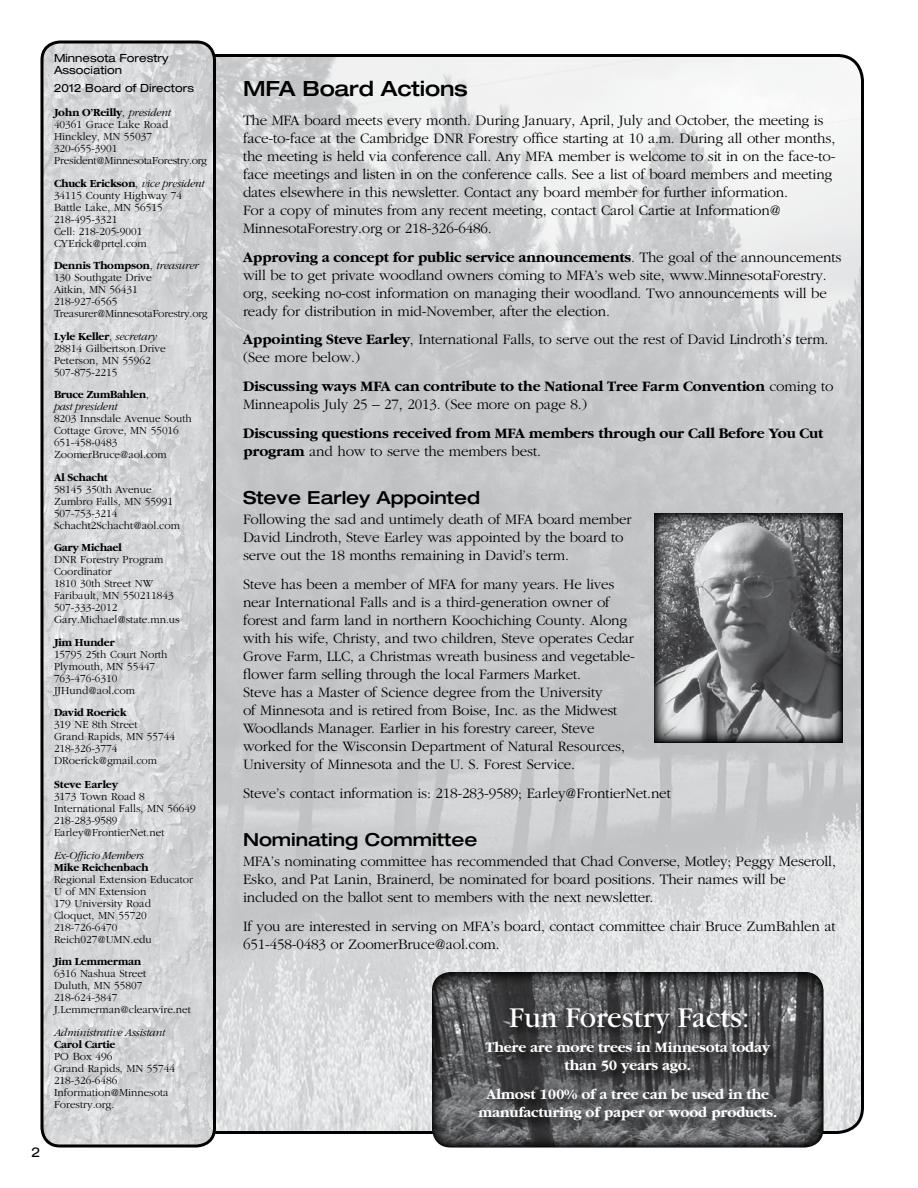
<style>
.page{position:relative;width:918px;height:1188px;background:#fff}
.page>*{position:absolute;margin:0;border:0;box-sizing:border-box;transform-origin:0 0}
.t1{font:30px "Garamond";color:#fff}
.t2{font:500 expanded 21px "Helvetica Neue LT Std";letter-spacing:-.01em;color:#000}
.t3{font:500 expanded 18px "Helvetica Neue LT Std";color:#000}
.t4{font:300 15px/18px "Garamond";letter-spacing:-.01em;color:#000}
.t5{font:700 15px/18px "Garamond";letter-spacing:-.01em;color:#000}
.t6{font:700 15px/18px "Garamond";letter-spacing:-.01em;color:#fff;text-align:center}
.t7{font:expanded 13.5px "Helvetica Neue LT Std";color:#000}
.t8{font:300 11.25px/12px "Garamond";color:#000}
.t9{font:700 11.25px/12px "Garamond";letter-spacing:-.02em;color:#000}
.t10{font:expanded 11.25px/12px "Helvetica Neue LT Std";color:#000}
.t11{font:italic 300 11.25px "Garamond";letter-spacing:-.02em;color:#000}
.t12{font:700 11.25px "Garamond";color:#000}
.s1{font-weight:700}
.s2{font-style:italic}
.s3{font-weight:300}
.s4{font-weight:300;font-style:italic}
</style>
<div class="page">
<img style="left:216px;top:56px;width:646px;height:1074px">
<img style="left:42px;top:44px;width:170px;height:1100px">
<div style="left:41px;top:40px;width:175px;height:1108px;border:3px solid #000;border-radius:18px"></div>
<img style="left:432px;top:972px;width:392px;height:176px">
<svg style="left:477px;top:1006px;width:312px;height:127px;background:#4e4f51"></svg>
<img style="left:654px;top:513px;width:189px;height:229px">
<p class="t10" style="left:54px;top:52px;width:116px">Minnesota Forestry<br>Association</p>
<p class="t10" style="left:54px;top:82px;width:142px">2012 Board of Directors</p>
<p class="t8" style="left:54px;top:107px;width:155px"><span class="s1">John O’Reilly</span>, <span class="s2">president<br></span>40361 Grace Lake Road<br>Hinckley, MN 55037<br>320-655-3901<br>President@MinnesotaForestry.org</p>
<p class="t8" style="left:54px;top:177px;width:152px"><span class="s1">Chuck Erickson</span>, <span class="s2">vice president<br></span>34115 County Highway 74<br>Battle Lake, MN 56515<br>218-495-3321<br>Cell: 218-205-9001<br>CYErick@prtel.com</p>
<p class="t8" style="left:54px;top:260px;width:155px"><span class="s1">Dennis Thompson</span>, <span class="s2">treasurer<br></span>130 Southgate Drive<br>Aitkin, MN 56431<br>218-927-6565<br>Treasurer@MinnesotaForestry.org</p>
<p class="t8" style="left:54px;top:330px;width:113px"><span class="s1">Lyle Keller</span>, <span class="s2">secretary<br></span>28814 Gilbertson Drive<br>Peterson, MN 55962<br>507-875-2215</p>
<p class="t9" style="left:54px;top:389px;width:96px">Bruce ZumBahlen<span class="s3">, </span><span class="s4">past president</span></p>
<p class="t8" style="left:54px;top:413px;width:139px">8203 Innsdale Avenue South<br>Cottage Grove, MN 55016<br>651-458-0483<br>ZoomerBruce@aol.com</p>
<p class="t9" style="left:54px;top:471px;width:55px">Al Schacht</p>
<p class="t8" style="left:54px;top:483px;width:128px">58145 350th Avenue<br>Zumbro Falls, MN 55991<br>507-753-3214<br>Schacht2Schacht@aol.com</p>
<p class="t9" style="left:54px;top:542px;width:69px">Gary Michael</p>
<p class="t8" style="left:54px;top:554px;width:127px">DNR Forestry Program<br>Coordinator<br>1810 30th Street NW<br>Faribault, MN 550211843<br>507-333-2012<br>Gary.Michael@state.mn.us</p>
<p class="t9" style="left:54px;top:636px;width:62px">Jim Hunder</p>
<p class="t8" style="left:54px;top:648px;width:115px">15795 25th Court North<br>Plymouth, MN 55447<br>763-476-6310<br>JJHund@aol.com</p>
<p class="t9" style="left:54px;top:707px;width:74px">David Roerick</p>
<p class="t8" style="left:54px;top:719px;width:123px">319 NE 8th Street<br>Grand Rapids, MN 55744<br>218-326-3774<br>DRoerick@gmail.com</p>
<p class="t12" style="left:54px;top:779px;width:66px">Steve Earley</p>
<p class="t8" style="left:54px;top:791px;width:143px">3173 Town Road 8<br>International Falls, MN 56649<br>218-283-9589<br>Earley@FrontierNet.net</p>
<p class="t11" style="left:54px;top:849px;width:91px">Ex-Officio Members</p>
<p class="t9" style="left:54px;top:861px;width:96px">Mike Reichenbach</p>
<p class="t8" style="left:54px;top:873px;width:141px">Regional Extension Educator<br>U of MN Extension<br>179 University Road<br>Cloquet, MN 55720<br>218-726-6470<br>Reich027@UMN.edu</p>
<p class="t9" style="left:54px;top:956px;width:89px">Jim Lemmerman</p>
<p class="t8" style="left:54px;top:968px;width:138px">6316 Nashua Street<br>Duluth, MN 55807<br>218-624-3847<br>J.Lemmerman@clearwire.net</p>
<p class="t11" style="left:54px;top:1026px;width:113px">Administrative Assistant</p>
<p class="t9" style="left:54px;top:1038px;width:63px">Carol Cartie</p>
<p class="t8" style="left:54px;top:1050px;width:123px">PO Box 496<br>Grand Rapids, MN 55744<br>218-326-6486<br>Information@Minnesota<br>Forestry.org.</p>
<p class="t7" style="left:31px;top:1144px;width:11px">2</p>
<h2 class="t2" style="left:243px;top:75px;width:226px">MFA Board Actions</h2>
<p class="t4" style="left:243px;top:111px;width:594px">The MFA board meets every month. During January, April, July and October, the meeting is face-to-face at the Cambridge DNR Forestry office starting at 10 a.m. During all other months, the meeting is held via conference call. Any MFA member is welcome to sit in on the face-to&shy;face meetings and listen in on the conference calls. See a list of board members and meeting dates elsewhere in this newsletter. Contact any board member for further information.<br>For a copy of minutes from any recent meeting, contact Carol Cartie at Information@ MinnesotaForestry.org or 218-326-6486.</p>
<p class="t4" style="left:243px;top:248px;width:600px"><span class="s1">Approving a concept for public service announcements</span>. The goal of the announcements will be to get private woodland owners coming to MFA’s web site, www.MinnesotaForestry. org, seeking no-cost information on managing their woodland. Two announcements will be ready for distribution in mid-November, after the election.</p>
<p class="t4" style="left:243px;top:331px;width:587px"><span class="s1">Appointing Steve Earley</span>, International Falls, to serve out the rest of David Lindroth’s term. (See more below.)</p>
<p class="t5" style="left:243px;top:378px;width:592px">Discussing ways MFA can contribute to the National Tree Farm Convention <span class="s3">coming to<br>Minneapolis July 25 – 27, 2013. (See more on page 8.)</span></p>
<p class="t5" style="left:243px;top:425px;width:582px">Discussing questions received from MFA members through our Call Before You Cut program <span class="s3">and how to serve the members best.</span></p>
<p class="t3" style="left:243px;top:486px;width:239px">Steve Earley Appointed</p>
<p class="t4" style="left:243px;top:511px;width:390px">Following the sad and untimely death of MFA board member<br>David Lindroth, Steve Earley was appointed by the board to serve out the 18 months remaining in David’s term.</p>
<p class="t4" style="left:243px;top:576px;width:394px">Steve has been a member of MFA for many years. He lives near International Falls and is a third-generation owner of forest and farm land in northern Koochiching County. Along with his wife, Christy, and two children, Steve operates Cedar Grove Farm, LLC, a Christmas wreath business and vegetable&shy;flower farm selling through the local Farmers Market.<br>Steve has a Master of Science degree from the University<br>of Minnesota and is retired from Boise, Inc. as the Midwest Woodlands Manager. Earlier in his forestry career, Steve worked for the Wisconsin Department of Natural Resources, University of Minnesota and the U. S. Forest Service.</p>
<p class="t4" style="left:243px;top:784px;width:429px">Steve’s contact information is: 218-283-9589; Earley@FrontierNet.net</p>
<p class="t3" style="left:243px;top:828px;width:236px">Nominating Committee</p>
<p class="t4" style="left:243px;top:852px;width:594px">MFA’s nominating committee has recommended that Chad Converse, Motley; Peggy Meseroll,<br>Esko, and Pat Lanin, Brainerd, be nominated for board positions. Their names will be included on the ballot sent to members with the next newsletter.</p>
<p class="t4" style="left:243px;top:917px;width:594px">If you are interested in serving on MFA’s board, contact committee chair Bruce ZumBahlen at<br>651-458-0483 or ZoomerBruce@aol.com.</p>
<h1 class="t1" style="left:509px;top:1002px;width:242px">Fun Forestry Facts:</h1>
<p class="t6" style="left:485px;top:1039px;width:286px">There are more trees in Minnesota today than 50 years ago.</p>
<p class="t6" style="left:478px;top:1085px;width:301px">Almost 100% of a tree can be used in the manufacturing of paper or wood products.</p>
</div>
